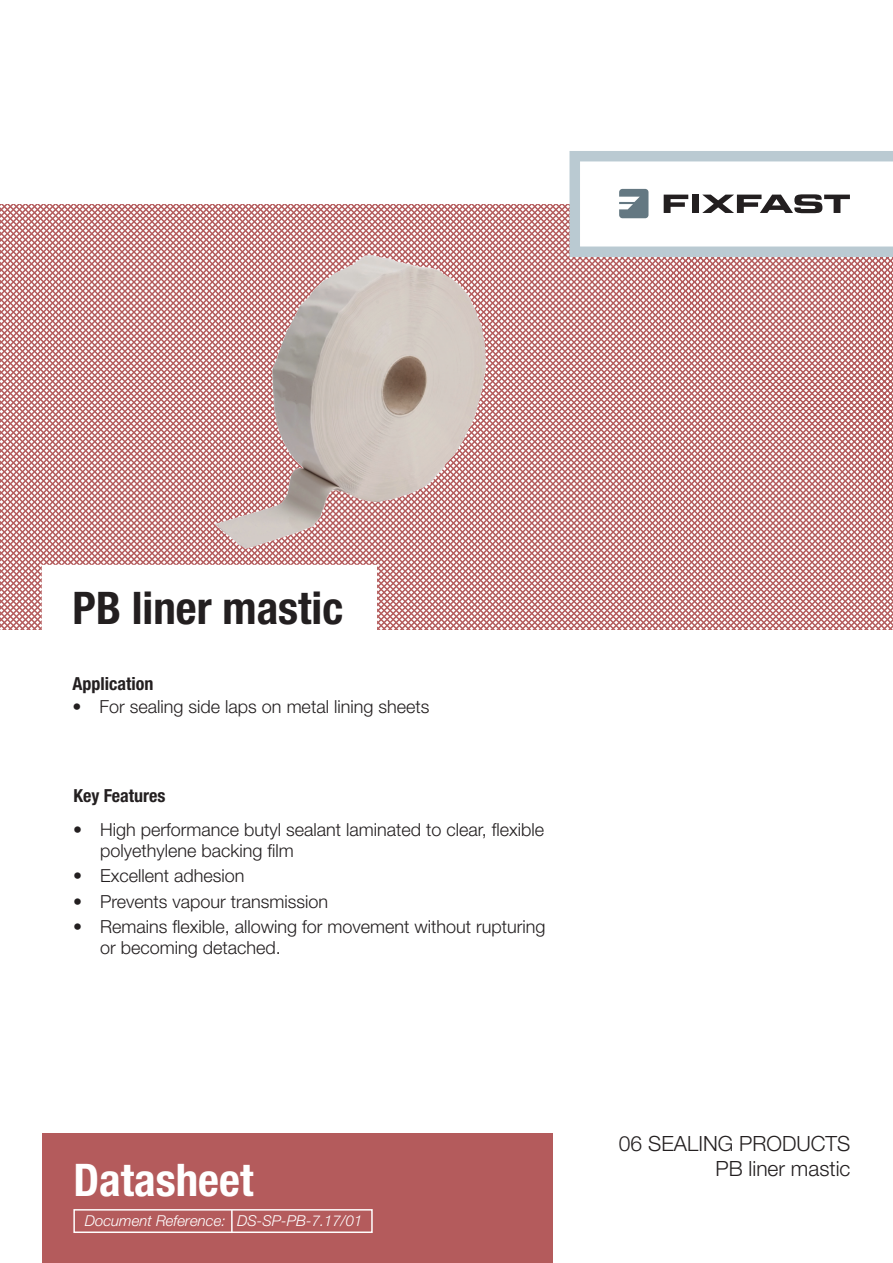
<style>
.page{position:relative;width:893px;height:1263px;background:#fff}
.page>*{position:absolute;margin:0;border:0;box-sizing:border-box;transform-origin:0 0}
.t1{font:700 condensed 45px "Helvetica Neue LT Std";color:#231f20}
.t2{font:700 condensed 45px "Helvetica Neue LT Std";color:#fff}
.t3{font:300 21px/25.2px "Helvetica Neue LT Std";color:#231f20;text-align:right}
.t4{font:300 18px/21px "Helvetica Neue LT Std";color:#231f20}
.t5{font:700 condensed 18px "Helvetica Neue LT Std";color:#231f20}
.t6{font:italic 300 15px "Helvetica Neue LT Std";color:#fff}
</style>
<div class="page">
<svg style="left:0;top:205px;width:884px;height:424px"></svg>
<div style="left:42px;top:565px;width:335px;height:67px;background:#fff"></div>
<svg style="left:564px;top:151px;width:329px;height:111px"></svg>
<div style="left:43px;top:1133px;width:510px;height:130px;background:#b45b5c"></div>
<div style="left:73px;top:1209px;width:300px;height:24px;border:2px solid #fff"></div>
<hr style="left:231px;top:1210px;width:2px;height:23px;background:#fff">
<img style="left:212px;top:247px;width:306px;height:306px">
<h1 class="t1" style="left:73px;top:581px;width:272px">PB liner mastic</h1>
<p class="t5" style="left:73px;top:673px;width:82px">Application</p>
<p class="t4" style="left:73px;top:696px;width:358px">• For sealing side laps on metal lining sheets</p>
<p class="t5" style="left:73px;top:784px;width:93px">Key Features</p>
<p class="t4" style="left:100px;top:819px;width:446px;text-indent:-27px">• High performance butyl sealant laminated to clear, flexible polyethylene backing film</p>
<p class="t4" style="left:73px;top:865px;width:173px">• Excellent adhesion</p>
<p class="t4" style="left:73px;top:890px;width:257px">• Prevents vapour transmission</p>
<p class="t4" style="left:100px;top:915px;width:447px;text-indent:-27px">• Remains flexible, allowing for movement without rupturing or becoming detached.</p>
<h1 class="t2" style="left:73px;top:1153px;width:181px">Datasheet</h1>
<p class="t6" style="left:85px;top:1211px;width:279px">Document Reference: DS-SP-PB-7.17/01</p>
<p class="t3" style="left:619px;top:1130px;width:233px">06 SEALING PRODUCTS<br>PB liner mastic</p>
</div>
